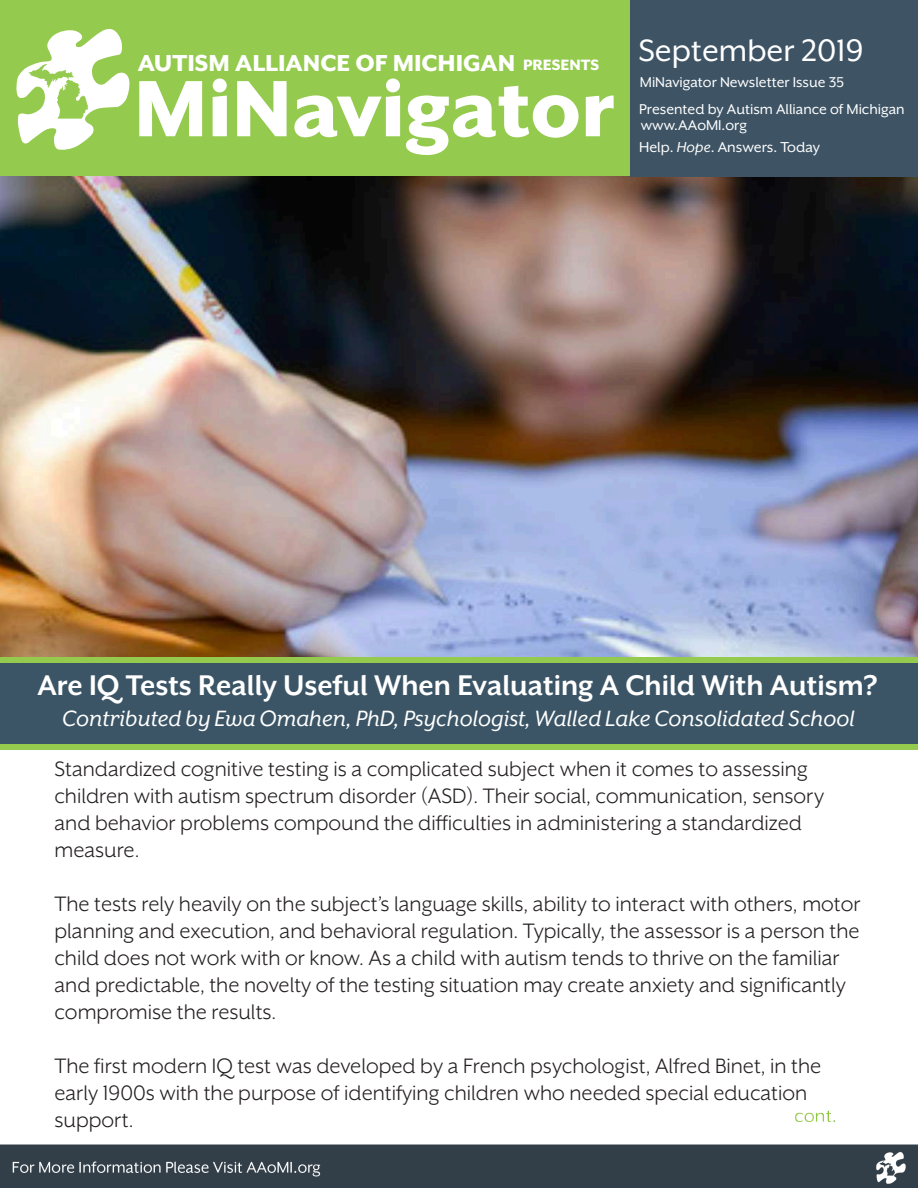
<style>
.page{position:relative;width:918px;height:1188px;background:#fff}
.page>*{position:absolute;margin:0;border:0;box-sizing:border-box;transform-origin:0 0}
.t1{font:800 91.8px "Mr Eaves XL San OT";color:#fff}
.t2{font:35.55px "Mr Eaves XL San OT";color:#fff}
.t3{font:700 32.85px "Mr Eaves XL San OT";color:#fff}
.t4{font:800 26.7px "Mr Eaves XL San OT";color:#fff}
.t5{font:italic 25.5px "Mr Eaves XL San OT";color:#fff}
.t6{font:24px/27px "Mr Eaves XL San OT";color:#231f20}
.t7{font:800 17.25px "Mr Eaves XL San OT";color:#fff}
.t8{font:16.65px "Mr Eaves XL San OT";color:#fff}
.t9{font:16.35px/26.8px "Mr Eaves XL San OT";color:#fff}
.s1{font-style:italic}
</style>
<div class="page">
<img style="left:0;top:1110px;width:918px;height:78px">
<img style="left:0;top:176px;width:918px;height:481px">
<div style="left:0;top:661px;width:918px;height:84px;background:#3b5566"></div>
<div style="left:0;top:657px;width:918px;height:5px;background:#94ca4e"></div>
<div style="left:0;top:744px;width:918px;height:6px;background:#94ca4e"></div>
<div style="left:630px;top:0;width:288px;height:176px;background:#3e5465"></div>
<div style="left:0;top:0;width:630px;height:176px;background:#94ca4e"></div>
<svg style="left:16px;top:29px;width:114px;height:121px"></svg>
<p class="t4" style="left:138px;top:50px;width:379px">AUTISM ALLIANCE OF MICHIGAN</p>
<h1 class="t1" style="left:134px;top:63px;width:482px">MiNavigator</h1>
<p class="t7" style="left:523px;top:56px;width:77px">PRESENTS</p>
<h2 class="t2" style="left:638px;top:32px;width:227px">September 2019</h2>
<p class="t9" style="left:639px;top:69px;width:267px">MiNavigator Newsletter Issue 35<br>Presented by Autism Alliance of Michigan</p>
<p class="t9" style="left:641px;top:112px;width:108px">www.AAoMI.org</p>
<p class="t8" style="left:639px;top:138px;width:182px">Help. <span class="s1">Hope</span>. Answers. Today</p>
<h3 class="t3" style="left:37px;top:669px;width:842px">Are IQ Tests Really Useful When Evaluating A Child With Autism?</h3>
<p class="t5" style="left:62px;top:705px;width:794px">Contributed by Ewa Omahen, PhD, Psychologist, Walled Lake Consolidated School</p>
<p class="t6" style="left:54px;top:755px;width:771px">Standardized cognitive testing is a complicated subject when it comes to assessing children with autism spectrum disorder (ASD). Their social, communication, sensory and behavior problems compound the difficulties in administering a standardized measure.</p>
<p class="t6" style="left:54px;top:890px;width:808px">The tests rely heavily on the subject’s language skills, ability to interact with others, motor planning and execution, and behavioral regulation. Typically, the assessor is a person the child does not work with or know. As a child with autism tends to thrive on the familiar and predictable, the novelty of the testing situation may create anxiety and significantly compromise the results.</p>
<p class="t6" style="left:54px;top:1052px;width:768px">The first modern IQ test was developed by a French psychologist, Alfred Binet, in the early 1900s with the purpose of identifying children who needed special education support.</p>
</div>
